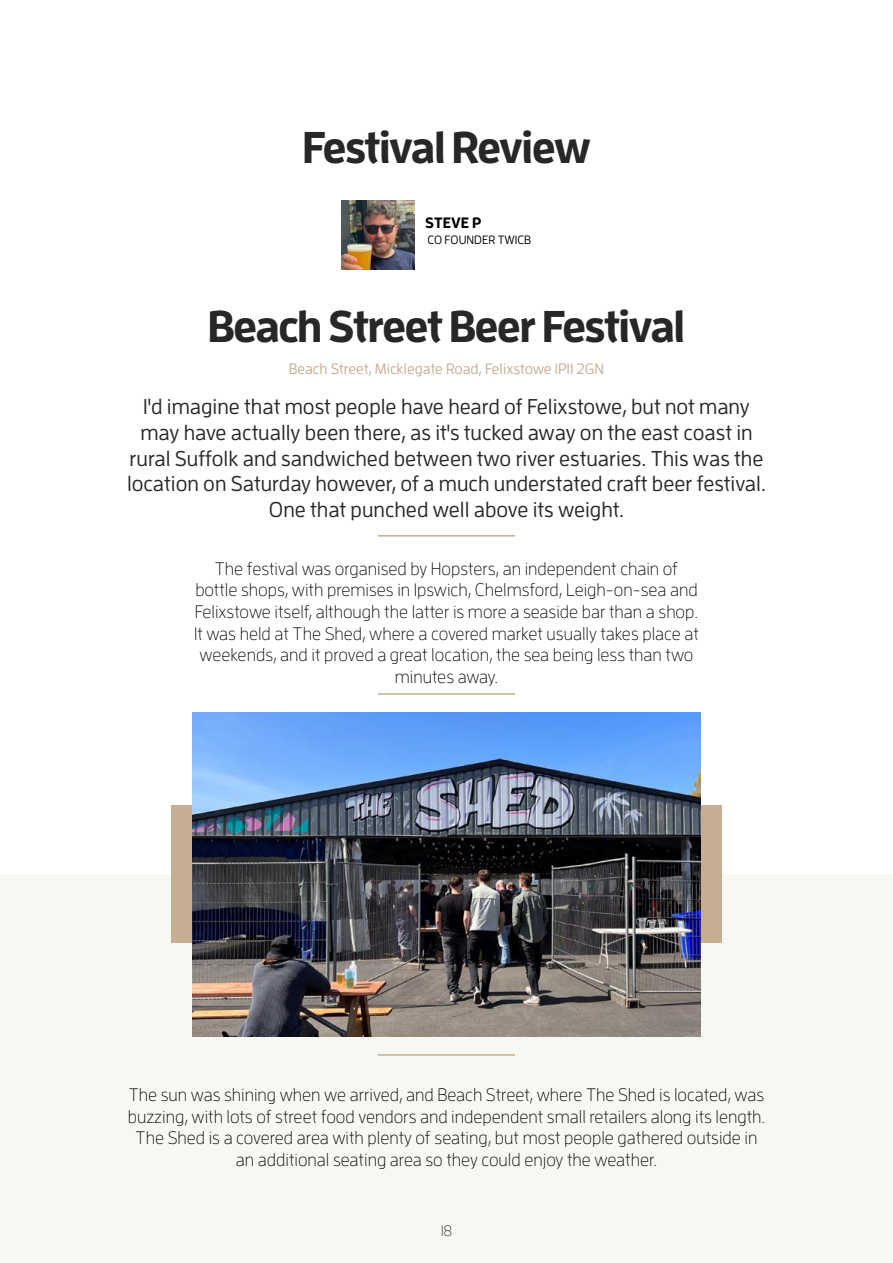
<style>
.page{position:relative;width:893px;height:1263px;background:#fff}
.page>*{position:absolute;margin:0;border:0;box-sizing:border-box;transform-origin:0 0}
.t1{font:700 44.4px "Enzo OT";letter-spacing:-.04em;color:#272726}
.t2{font:500 21.3px/25.7px "Enzo OT";color:#272726;text-align:center}
.t3{font:300 18px/21.6px "Enzo OT";color:#000;text-align:center}
.t4{font:500 15px "Enzo OT";color:#c7ad92}
.t5{font:700 15px "Enzo OT";color:#000}
.t6{font:300 15px "Enzo OT";color:#272726}
.t7{font:500 12px "Enzo OT";color:#000}
</style>
<div class="page">
<div style="left:0;top:874px;width:893px;height:389px;background:#f7f8f1"></div>
<img style="left:192px;top:712px;width:509px;height:324px">
<hr style="left:378px;top:535px;width:137px;height:2px;background:#c7ad92">
<hr style="left:378px;top:693px;width:137px;height:2px;background:#c7ad92">
<hr style="left:378px;top:1054px;width:137px;height:2px;background:#c7ad92">
<img style="left:341px;top:200px;width:74px;height:69px">
<div style="left:172px;top:806px;width:20px;height:137px;background:#c7ad92"></div>
<div style="left:701px;top:806px;width:20px;height:137px;background:#c7ad92"></div>
<h1 class="t1" style="left:302px;top:119px;width:290px">Festival Review</h1>
<p class="t5" style="left:425px;top:214px;width:58px">STEVE P</p>
<p class="t7" style="left:427px;top:233px;width:105px">CO FOUNDER TWICB</p>
<h1 class="t1" style="left:207px;top:298px;width:479px">Beach Street Beer Festival</h1>
<p class="t4" style="left:289px;top:360px;width:317px">Beach Street, Micklegate Road, Felixstowe IP11 2GN</p>
<p class="t2" style="left:127px;top:394px;width:640px">I'd imagine that most people have heard of Felixstowe, but not many may have actually been there, as it's tucked away on the east coast in rural Suffolk and sandwiched between two river estuaries. This was the location on Saturday however, of a much understated craft beer festival.<br>One that punched well above its weight.</p>
<p class="t3" style="left:194px;top:557px;width:506px">The festival was organised by Hopsters, an independent chain of bottle shops, with premises in Ipswich, Chelmsford, Leigh-on-sea and Felixstowe itself, although the latter is more a seaside bar than a shop.<br>It was held at The Shed, where a covered market usually takes place at weekends, and it proved a great location, the sea being less than two minutes away.</p>
<p class="t3" style="left:128px;top:1083px;width:639px">The sun was shining when we arrived, and Beach Street, where The Shed is located, was buzzing, with lots of street food vendors and independent small retailers along its length.<br>The Shed is a covered area with plenty of seating, but most people gathered outside in an additional seating area so they could enjoy the weather.</p>
<p class="t6" style="left:441px;top:1222px;width:13px">18</p>
</div>
